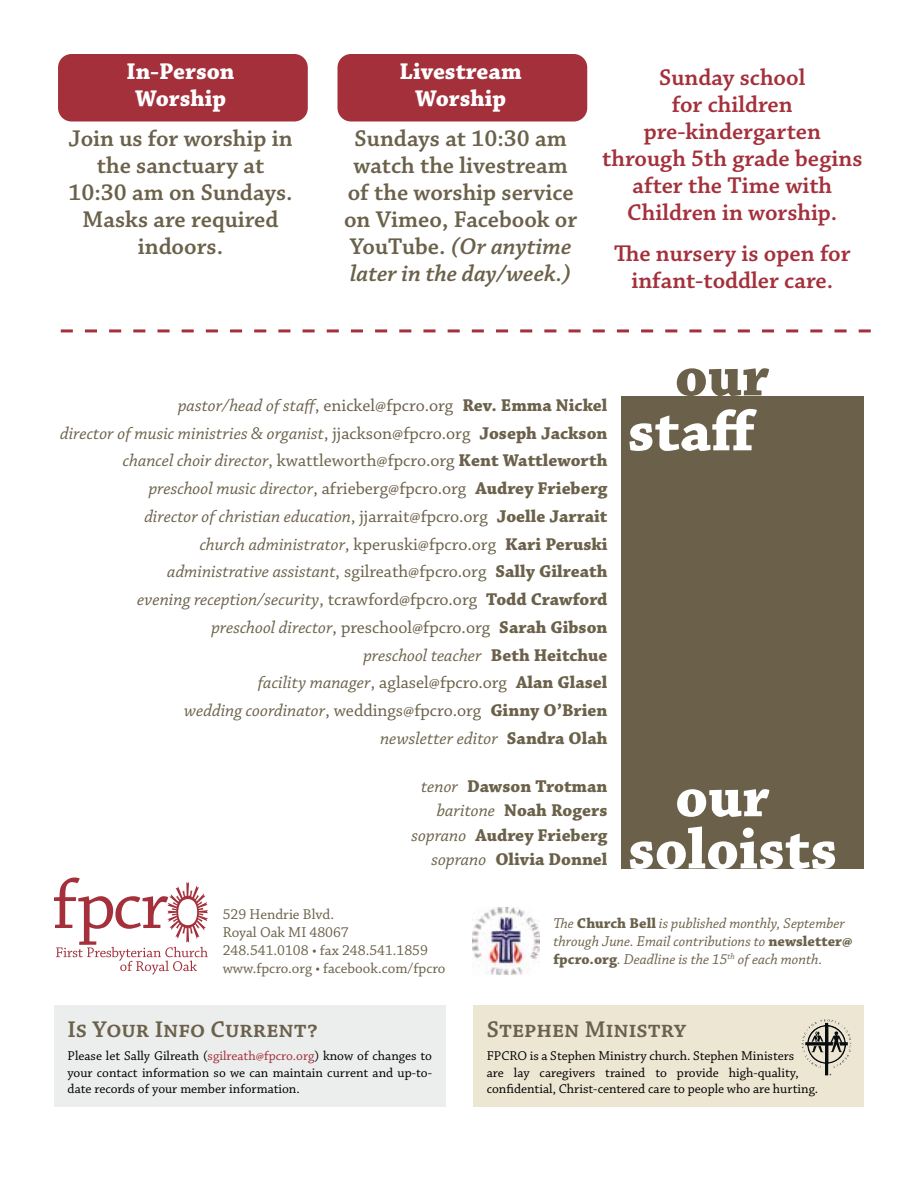
<style>
.page{position:relative;width:918px;height:1188px;background:#fff}
.page>*{position:absolute;margin:0;border:0;box-sizing:border-box;transform-origin:0 0}
.t1{font:700 60px "Chaparral Pro";color:#fff}
.t2{font:700 60px "Chaparral Pro";color:#6b614a}
.t3{font:600 24px/27px "Chaparral Pro";color:#6b614a;text-align:center}
.t4{font:600 24px/27px "Chaparral Pro";letter-spacing:.005em;color:#a3303b;text-align:center}
.t5{font:700 24px/27px "Chaparral Pro";color:#fff;text-align:center}
.t6{font:italic 18px/27.8px "Chaparral Pro";color:#6b614a;text-align:right}
.t7{font:700 18px/24.3px "Chaparral Pro";color:#6b614a;text-align:right}
.t8{font:italic 15px/18px "Chaparral Pro";color:#6b614a}
.t9{font:15px/18px "Chaparral Pro";color:#6b614a}
.t10{font:13.5px/16.5px "Chaparral Pro";color:#000;text-align:justify}
.s1{font-style:italic}
.s2{font-style:normal}
.s3{font-weight:700;font-style:normal}
.s4{font-weight:400;font-style:italic}
.s5{color:#a3303b}
</style>
<div class="page">
<hr style="left:917px;top:1107px;width:1px;height:41px;background:#a3303b">
<img style="left:473px;top:907px;width:67px;height:68px">
<svg style="left:54px;top:878px;width:154px;height:97px"></svg>
<div style="left:621px;top:396px;width:243px;height:473px;background:#6b614a"></div>
<div style="left:54px;top:1006px;width:392px;height:101px;background:#eceded"></div>
<div style="left:473px;top:1006px;width:391px;height:101px;background:#ede6d3"></div>
<svg style="left:804px;top:1019px;width:45px;height:57px"></svg>
<div style="left:58px;top:54px;width:250px;height:68px;background:#a3303b;border-radius:14px"></div>
<div style="left:337px;top:54px;width:250px;height:68px;background:#a3303b;border-radius:14px"></div>
<svg style="left:61px;top:329px;width:810px;height:3px"></svg>
<h2 class="t5" style="left:127px;top:58px;width:110px">In-Person<br>Worship</h2>
<h2 class="t3" style="left:68px;top:126px;width:226px">Join us for worship in the sanctuary at<br>10:30 am on Sundays.<br>Masks are required indoors.</h2>
<h2 class="t5" style="left:400px;top:58px;width:124px">Livestream<br>Worship</h2>
<h2 class="t3" style="left:344px;top:126px;width:235px">Sundays at 10:30 am watch the livestream of the worship service on Vimeo, Facebook or<br>YouTube. <span class="s1">(Or anytime later in the day/week.)</span></h2>
<h2 class="t4" style="left:602px;top:65px;width:262px">Sunday school<br>for children pre-kindergarten through 5th grade begins after the Time with<br>Children in worship.</h2>
<h2 class="t4" style="left:614px;top:240px;width:238px">The nursery is open for infant-toddler care.</h2>
<h1 class="t2" style="left:675px;top:341px;width:96px">our</h1>
<p class="t6" style="left:60px;top:392px;width:549px">pastor/head of staff<span class="s2">, enickel@fpcro.org</span> <span class="s3">Rev. Emma Nickel<br></span>director of music ministries &amp; organist<span class="s2">, jjackson@fpcro.org</span> <span class="s3">Joseph Jackson </span>chancel choir director<span class="s2">, kwattleworth@fpcro.org</span> <span class="s3">Kent Wattleworth </span>preschool music director<span class="s2">, afrieberg@fpcro.org</span> <span class="s3">Audrey Frieberg<br></span>director of christian education<span class="s2">, jjarrait@fpcro.org</span> <span class="s3">Joelle Jarrait<br></span>church administrator<span class="s2">, kperuski@fpcro.org</span> <span class="s3">Kari Peruski<br></span>administrative assistant<span class="s2">, sgilreath@fpcro.org</span> <span class="s3">Sally Gilreath<br></span>evening reception/security<span class="s2">, tcrawford@fpcro.org</span> <span class="s3">Todd Crawford<br></span>preschool director<span class="s2">, preschool@fpcro.org</span> <span class="s3">Sarah Gibson<br></span>preschool teacher <span class="s3">Beth Heitchue<br></span>facility manager<span class="s2">, aglasel@fpcro.org</span> <span class="s3">Alan Glasel<br></span>wedding coordinator<span class="s2">, weddings@fpcro.org</span> <span class="s3">Ginny O’Brien<br></span>newsletter editor <span class="s3">Sandra Olah</span></p>
<p class="t7" style="left:412px;top:775px;width:197px"><span class="s4">tenor</span> Dawson Trotman <span class="s4">baritone</span> Noah Rogers <span class="s4">soprano</span> Audrey Frieberg <span class="s4">soprano</span> Olivia Donnel</p>
<h1 class="t1" style="left:628px;top:396px;width:130px">staff</h1>
<h1 class="t1" style="left:675px;top:762px;width:96px">our</h1>
<h1 class="t1" style="left:628px;top:814px;width:211px">soloists</h1>
<p class="t9" style="left:223px;top:906px;width:224px">529 Hendrie Blvd.<br>Royal Oak MI 48067<br>248.541.0108 • fax 248.541.1859 www.fpcro.org • facebook.com/fpcro</p>
<h2 class="t3" style="left:68px;top:1017px;width:252px">Is Your Info Current?</h2>
<p class="t10" style="left:68px;top:1048px;width:366px">Please let Sally Gilreath (<span class="s5">sgilreath@fpcro.org</span>) know of changes to your contact information so we can maintain current and up-to&shy;date records of your member information.</p>
<p class="t8" style="left:554px;top:915px;width:300px">The <span class="s3">Church Bell</span> is published monthly, September through June. Email contributions to <span class="s3">newsletter@ fpcro.org</span>. Deadline is the 15<sup>th</sup> of each month.</p>
<h2 class="t3" style="left:487px;top:1017px;width:201px">Stephen Ministry</h2>
<p class="t10" style="left:487px;top:1048px;width:333px;text-align:left">FPCRO is a Stephen Ministry church. Stephen Ministers<br>are lay caregivers trained to provide high-quality, confidential, Christ-centered care to people who are hurting.</p>
</div>
